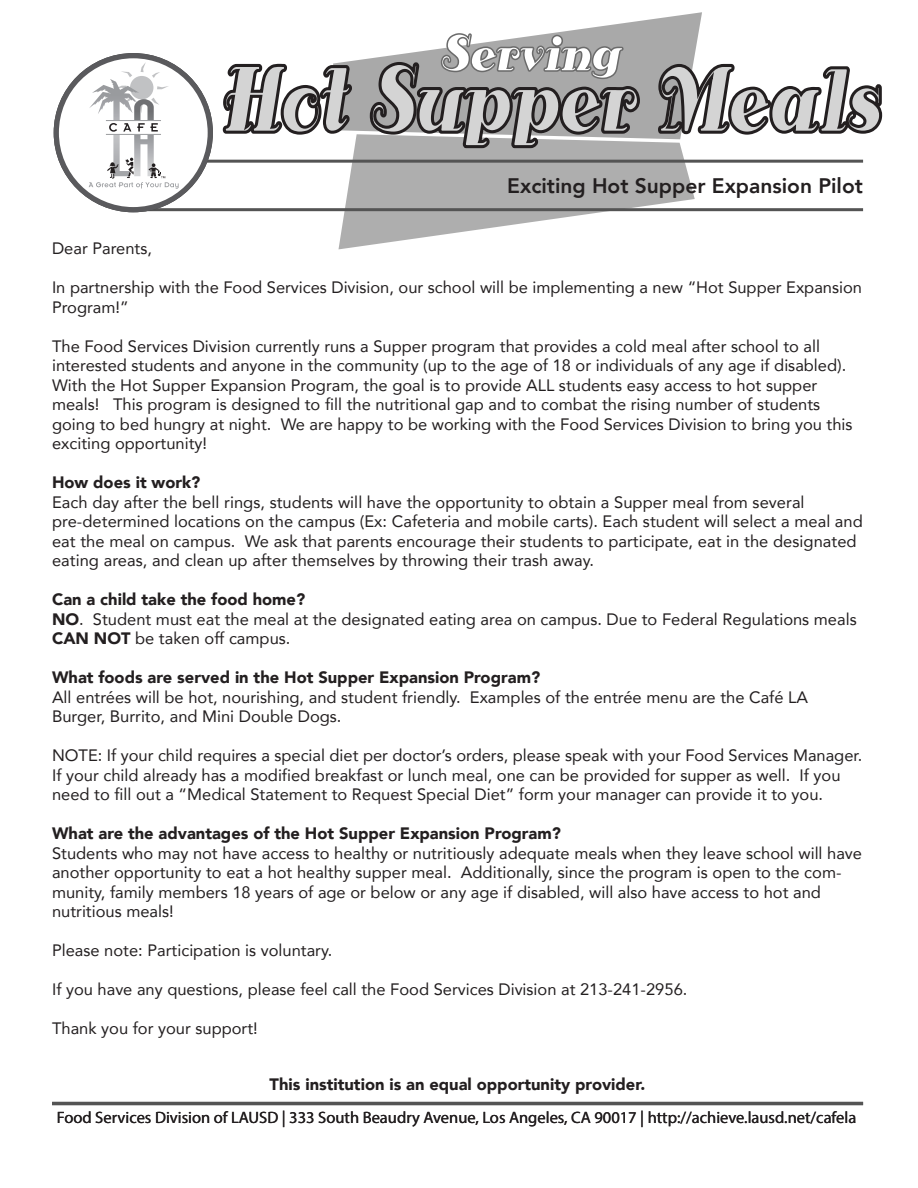
<style>
.page{position:relative;width:918px;height:1188px;background:#fff}
.page>*{position:absolute;margin:0;border:0;box-sizing:border-box;transform-origin:0 0}
.t1{font:93.9px "Antsy Pants";color:#d4d4d4;scale:.68 1}
.t2{font:50.7px "Antsy Pants";color:#fff;scale:.8 1}
.t3{font:800 21px "Avenir";color:#231f20}
.t4{font:16.5px/19.5px "Avenir";color:#231f20}
.t5{font:900 16.5px "Avenir";color:#231f20}
.t6{font:16.5px "Myriad Pro";color:#231f20}
.s1{font-weight:900}
</style>
<div class="page">
<svg style="left:220px;top:12px;width:663px;height:238px"></svg>
<hr style="left:128px;top:208px;width:735px;height:3px;background:#545454">
<hr style="left:201px;top:160px;width:662px;height:3px;background:#545454">
<div style="left:56px;top:56px;width:154px;height:154px;background:#fff;border-radius:50%"></div>
<div style="left:54px;top:53px;width:159px;height:159px;border:5px solid #5a5a5d;border-radius:50%"></div>
<svg style="left:89px;top:62px;width:90px;height:127px"></svg>
<hr style="left:52px;top:1102px;width:811px;height:3px;background:#545454">
<h2 class="t2" style="left:441px;top:23px;width:227px">Serving</h2>
<h1 class="t1" style="left:223px;top:44px;width:969px">Hot Supper Meals</h1>
<p class="t3" style="left:507px;top:169px;width:357px">Exciting Hot Supper Expansion Pilot</p>
<p class="t4" style="left:52px;top:238px;width:101px">Dear Parents,</p>
<p class="t4" style="left:52px;top:277px;width:811px">In partnership with the Food Services Division, our school will be implementing a new “Hot Supper Expansion<br>Program!”</p>
<p class="t4" style="left:52px;top:336px;width:802px">The Food Services Division currently runs a Supper program that provides a cold meal after school to all interested students and anyone in the community (up to the age of 18 or individuals of any age if disabled).<br>With the Hot Supper Expansion Program, the goal is to provide ALL students easy access to hot supper meals! This program is designed to fill the nutritional gap and to combat the rising number of students going to bed hungry at night. We are happy to be working with the Food Services Division to bring you this exciting opportunity!</p>
<p class="t5" style="left:52px;top:468px;width:150px">How does it work?</p>
<p class="t4" style="left:52px;top:492px;width:812px">Each day after the bell rings, students will have the opportunity to obtain a Supper meal from several pre-determined locations on the campus (Ex: Cafeteria and mobile carts). Each student will select a meal and eat the meal on campus. We ask that parents encourage their students to participate, eat in the designated eating areas, and clean up after themselves by throwing their trash away.</p>
<p class="t4" style="left:52px;top:589px;width:806px"><span class="s1">Can a child take the food home?<br>NO</span>. Student must eat the meal at the designated eating area on campus. Due to Federal Regulations meals<br><span class="s1">CAN NOT</span> be taken off campus.</p>
<p class="t5" style="left:52px;top:663px;width:490px">What foods are served in the Hot Supper Expansion Program?</p>
<p class="t4" style="left:52px;top:687px;width:758px">All entrées will be hot, nourishing, and student friendly. Examples of the entrée menu are the Café LA<br>Burger, Burrito, and Mini Double Dogs.</p>
<p class="t4" style="left:52px;top:745px;width:812px">NOTE: If your child requires a special diet per doctor’s orders, please speak with your Food Services Manager.<br>If your child already has a modified breakfast or lunch meal, one can be provided for supper as well. If you need to fill out a “Medical Statement to Request Special Diet” form your manager can provide it to you.</p>
<p class="t5" style="left:52px;top:819px;width:510px">What are the advantages of the Hot Supper Expansion Program?</p>
<p class="t4" style="left:52px;top:843px;width:812px">Students who may not have access to healthy or nutritiously adequate meals when they leave school will have another opportunity to eat a hot healthy supper meal. Additionally, since the program is open to the com&shy;munity, family members 18 years of age or below or any age if disabled, will also have access to hot and nutritious meals!</p>
<p class="t4" style="left:52px;top:940px;width:282px">Please note: Participation is voluntary.</p>
<p class="t4" style="left:52px;top:979px;width:637px">If you have any questions, please feel call the Food Services Division at 213-241-2956.</p>
<p class="t4" style="left:52px;top:1018px;width:207px">Thank you for your support!</p>
<p class="t5" style="left:270px;top:1070px;width:377px">This institution is an equal opportunity provider.</p>
<p class="t6" style="left:57px;top:1108px;width:801px">Food Services Division of LAUSD | 333 South Beaudry Avenue, Los Angeles, CA 90017 | http://achieve.lausd.net/cafela</p>
</div>
